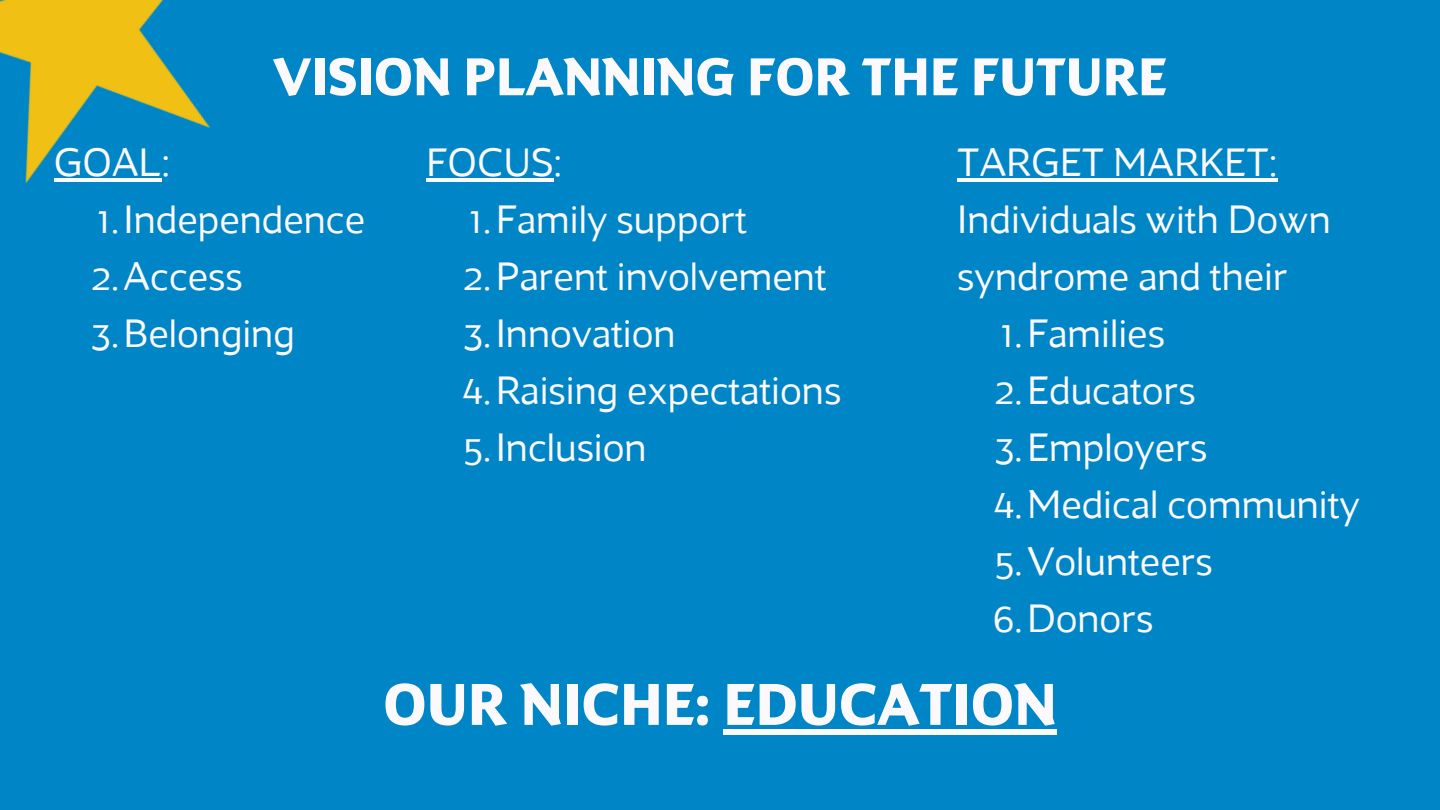
<style>
.page{position:relative;width:1440px;height:810px;background:#0085c6}
.page>*{position:absolute;margin:0;border:0;box-sizing:border-box;transform-origin:0 0}
.t1{font:700 60.6px "Maya Samuels";color:#fbf9fc}
.t2{font:700 54.6px "Maya Samuels";color:#fbf9fc}
.t3{font:300 41px/57px "Maya Samuels Os F";color:#fbf9fc}
</style>
<div class="page">
<hr style="left:426px;top:178px;width:127px;height:4px;background:#fbf9fc">
<hr style="left:957px;top:178px;width:321px;height:4px;background:#fbf9fc">
<div style="left:723px;top:729px;width:334px;height:6px;background:#fbf9fc"></div>
<img style="left:0;top:0;width:210px;height:184px">
<h2 class="t2" style="left:273px;top:55px;width:896px">VISION PLANNING FOR THE FUTURE</h2>
<p class="t3" style="left:54px;top:137px;width:118px">GOAL:</p>
<p class="t3" style="left:91px;top:194px;width:275px">1.Independence<br>2.Access<br>3.Belonging</p>
<p class="t3" style="left:426px;top:137px;width:138px">FOCUS:</p>
<p class="t3" style="left:463px;top:194px;width:380px">1.Family support<br>2.Parent involvement<br>3.Innovation<br>4.Raising expectations<br>5.Inclusion</p>
<p class="t3" style="left:957px;top:137px;width:375px">TARGET MARKET:<br>Individuals with Down syndrome and their</p>
<p class="t3" style="left:994px;top:308px;width:368px">1.Families<br>2.Educators<br>3.Employers<br>4.Medical community<br>5.Volunteers<br>6.Donors</p>
<h1 class="t1" style="left:383px;top:680px;width:675px">OUR NICHE: EDUCATION</h1>
</div>
